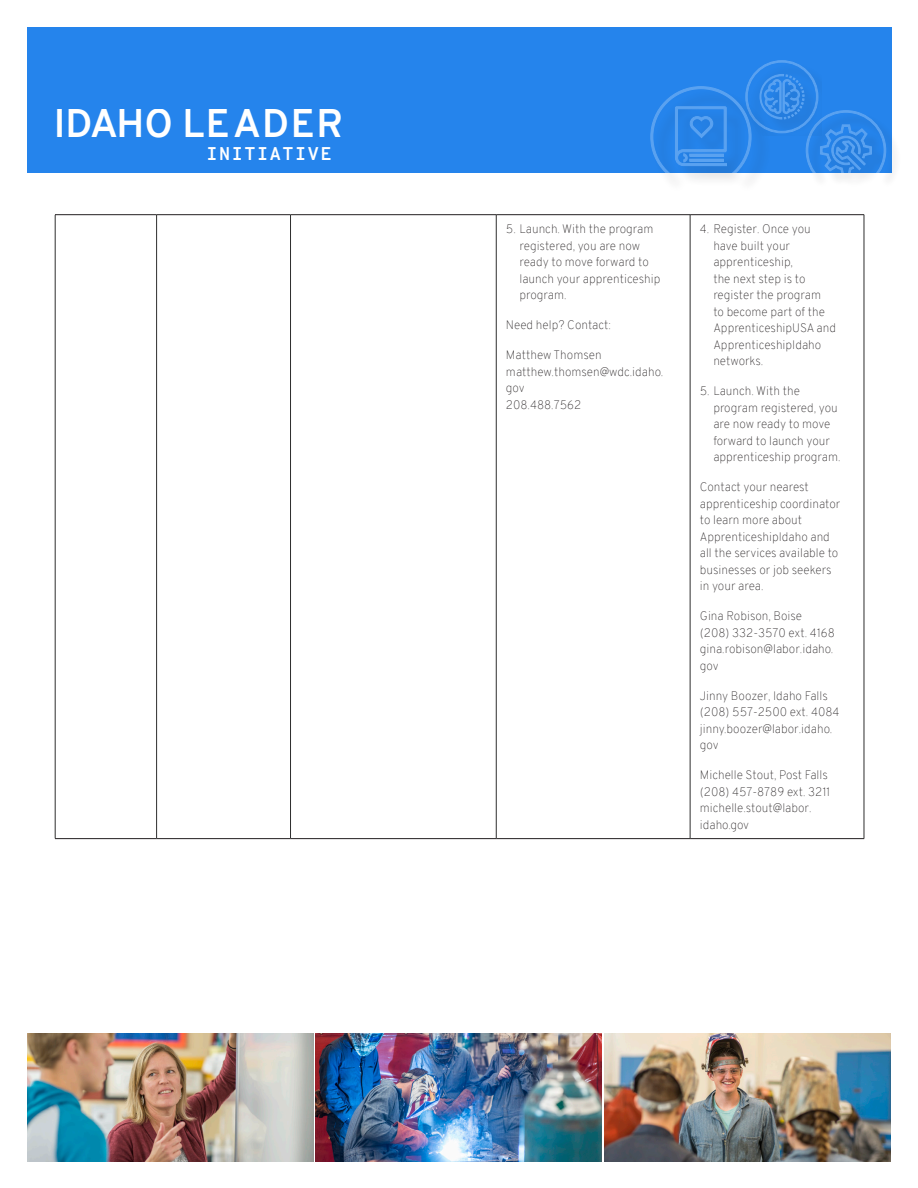
<style>
.page{position:relative;width:918px;height:1188px;background:#fff}
.page>*{position:absolute;margin:0;border:0;box-sizing:border-box;transform-origin:0 0}
.t1{font:700 39px "Overpass";letter-spacing:.03em;color:#fff}
.t2{font:700 18px "Overpass Mono";letter-spacing:.09em;color:#fff}
.Body{font:100 12px/16.5px "Overpass";color:#231f20}
</style>
<div class="page">
<div style="left:27px;top:27px;width:864px;height:146px;background:#2584ec"></div>
<div style="left:808px;top:112px;width:94px;height:77px;background:#231f20;opacity:.75"></div>
<div style="left:653px;top:89px;width:119px;height:104px;background:#231f20;opacity:.75"></div>
<svg style="left:650px;top:60px;width:236px;height:113px"></svg>
<hr style="left:55px;top:214px;width:102px;height:1px;background:#231f20">
<hr style="left:157px;top:214px;width:134px;height:1px;background:#231f20">
<hr style="left:291px;top:214px;width:205px;height:1px;background:#231f20">
<hr style="left:496px;top:214px;width:194px;height:1px;background:#231f20">
<hr style="left:690px;top:214px;width:174px;height:1px;background:#231f20">
<hr style="left:55px;top:838px;width:102px;height:1px;background:#231f20">
<hr style="left:157px;top:838px;width:134px;height:1px;background:#231f20">
<hr style="left:291px;top:838px;width:205px;height:1px;background:#231f20">
<hr style="left:496px;top:838px;width:194px;height:1px;background:#231f20">
<hr style="left:690px;top:838px;width:174px;height:1px;background:#231f20">
<hr style="left:55px;top:215px;width:1px;height:623px;background:#2e2e2e">
<hr style="left:156px;top:215px;width:1px;height:623px;background:#2e2e2e">
<hr style="left:290px;top:215px;width:1px;height:623px;background:#2e2e2e">
<hr style="left:496px;top:215px;width:1px;height:623px;background:#2e2e2e">
<hr style="left:690px;top:215px;width:1px;height:623px;background:#2e2e2e">
<hr style="left:864px;top:215px;width:1px;height:623px;background:#2e2e2e">
<img style="left:27px;top:1034px;width:575px;height:127px">
<img style="left:604px;top:1034px;width:287px;height:127px">
<h1 class="t1" style="left:53px;top:95px;width:292px">IDAHO LEADER</h1>
<h2 class="t2" style="left:206px;top:141px;width:127px">INITIATIVE</h2>
<p class="Body" style="left:519px;top:221px;width:143px;text-indent:-14px">5. Launch. With the program registered, you are now ready to move forward to launch your apprenticeship program.</p>
<p class="Body" style="left:506px;top:317px;width:106px">Need help? Contact:</p>
<p class="Body" style="left:506px;top:347px;width:159px">Matthew Thomsen matthew.thomsen@wdc.idaho. gov<br>208.488.7562</p>
<p class="Body" style="left:713px;top:221px;width:124px;text-indent:-14px">4. Register. Once you have built your apprenticeship,<br>the next step is to register the program<br>to become part of the<br>ApprenticeshipUSA and<br>ApprenticeshipIdaho networks.</p>
<p class="Body" style="left:713px;top:383px;width:129px;text-indent:-14px">5. Launch. With the program registered, you are now ready to move forward to launch your apprenticeship program.</p>
<p class="Body" style="left:700px;top:479px;width:142px">Contact your nearest apprenticeship coordinator to learn more about<br>ApprenticeshipIdaho and all the services available to businesses or job seekers in your area.</p>
<p class="Body" style="left:700px;top:608px;width:104px">Gina Robison, Boise</p>
<p class="Body" style="left:700px;top:625px;width:136px">(208) 332-3570 ext. 4168 gina.robison@labor.idaho. gov</p>
<p class="Body" style="left:700px;top:688px;width:130px">Jinny Boozer, Idaho Falls</p>
<p class="Body" style="left:700px;top:704px;width:141px">(208) 557-2500 ext. 4084</p>
<p class="Body" style="left:700px;top:721px;width:134px">jinny.boozer@labor.idaho. gov</p>
<p class="Body" style="left:700px;top:767px;width:132px">Michelle Stout, Post Falls (208) 457-8789 ext. 3211</p>
<p class="Body" style="left:700px;top:800px;width:113px">michelle.stout@labor. idaho.gov</p>
</div>
